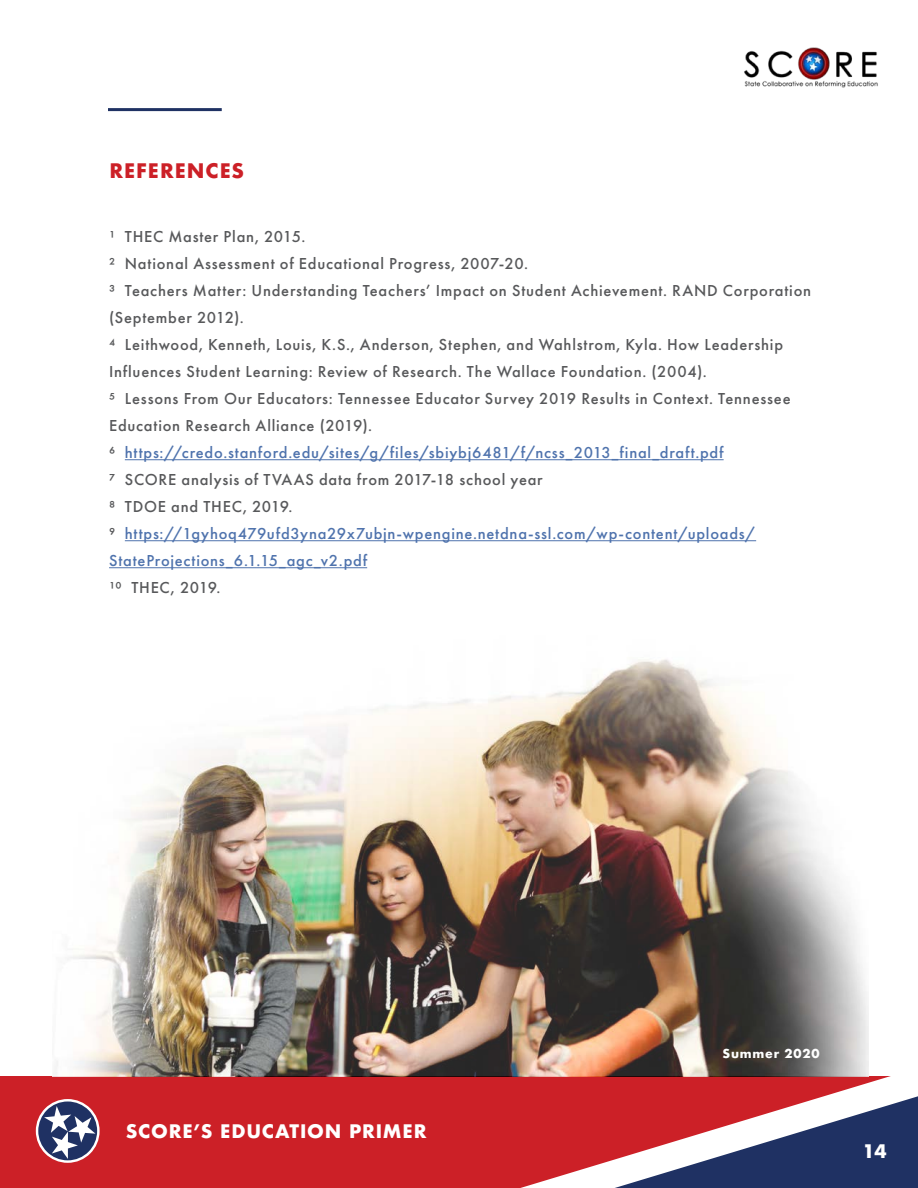
<style>
.page{position:relative;width:918px;height:1188px;background:#fff}
.page>*{position:absolute;margin:0;border:0;box-sizing:border-box;transform-origin:0 0}
.t1{font:700 19.5px "Futura";letter-spacing:.045em;color:#cc2027}
.t2{font:700 18.15px "Futura";letter-spacing:.04em;color:#fff}
.t3{font:500 16.5px/27px "Futura PT";letter-spacing:.045em;color:#58595b}
.t4{font:500 16.5px "Futura PT";letter-spacing:.025em;color:#58595b}
.t5{font:700 12px "Futura";letter-spacing:.065em;color:#fff}
.s1{color:#4f73ad}
</style>
<div class="page">
<div style="left:0;top:1076px;width:918px;height:112px;background:#cc2027"></div>
<svg style="left:114px;top:1007px;width:804px;height:181px"></svg>
<svg style="left:36px;top:1099px;width:64px;height:64px"></svg>
<img style="left:744px;top:47px;width:134px;height:41px">
<img style="left:55px;top:659px;width:813px;height:417px">
<hr style="left:125px;top:459px;width:599px;height:1px;background:#4f73ad">
<hr style="left:125px;top:540px;width:631px;height:1px;background:#4f73ad">
<hr style="left:109px;top:567px;width:258px;height:1px;background:#4f73ad">
<hr style="left:108px;top:108px;width:114px;height:3px;background:#1f3163">
<p class="t1" style="left:110px;top:157px;width:136px">REFERENCES</p>
<p class="t3" style="left:109px;top:223px;width:704px">¹ THEC Master Plan, 2015.<br>² National Assessment of Educational Progress, 2007-20.<br>³ Teachers Matter: Understanding Teachers’ Impact on Student Achievement. RAND Corporation (September 2012).<br>⁴ Leithwood, Kenneth, Louis, K.S., Anderson, Stephen, and Wahlstrom, Kyla. How Leadership Influences Student Learning: Review of Research. The Wallace Foundation. (2004).<br>⁵ Lessons From Our Educators: Tennessee Educator Survey 2019 Results in Context. Tennessee Education Research Alliance (2019).<br>⁶ <span class="s1">https://credo.stanford.edu/sites/g/files/sbiybj6481/f/ncss_2013_final_draft.pdf<br></span>⁷ SCORE analysis of TVAAS data from 2017-18 school year<br>⁸ TDOE and THEC, 2019.<br>⁹ <span class="s1">https://1gyhoq479ufd3yna29x7ubjn-wpengine.netdna-ssl.com/wp-content/uploads/ StateProjections_6.1.15_agc_v2.pdf</span></p>
<p class="t4" style="left:109px;top:578px;width:113px">¹⁰ THEC, 2019.</p>
<p class="t2" style="left:126px;top:1118px;width:302px">SCORE’S EDUCATION PRIMER</p>
<p class="t5" style="left:723px;top:1045px;width:99px">Summer 2020</p>
<p class="t2" style="left:863px;top:1138px;width:26px">14</p>
</div>
